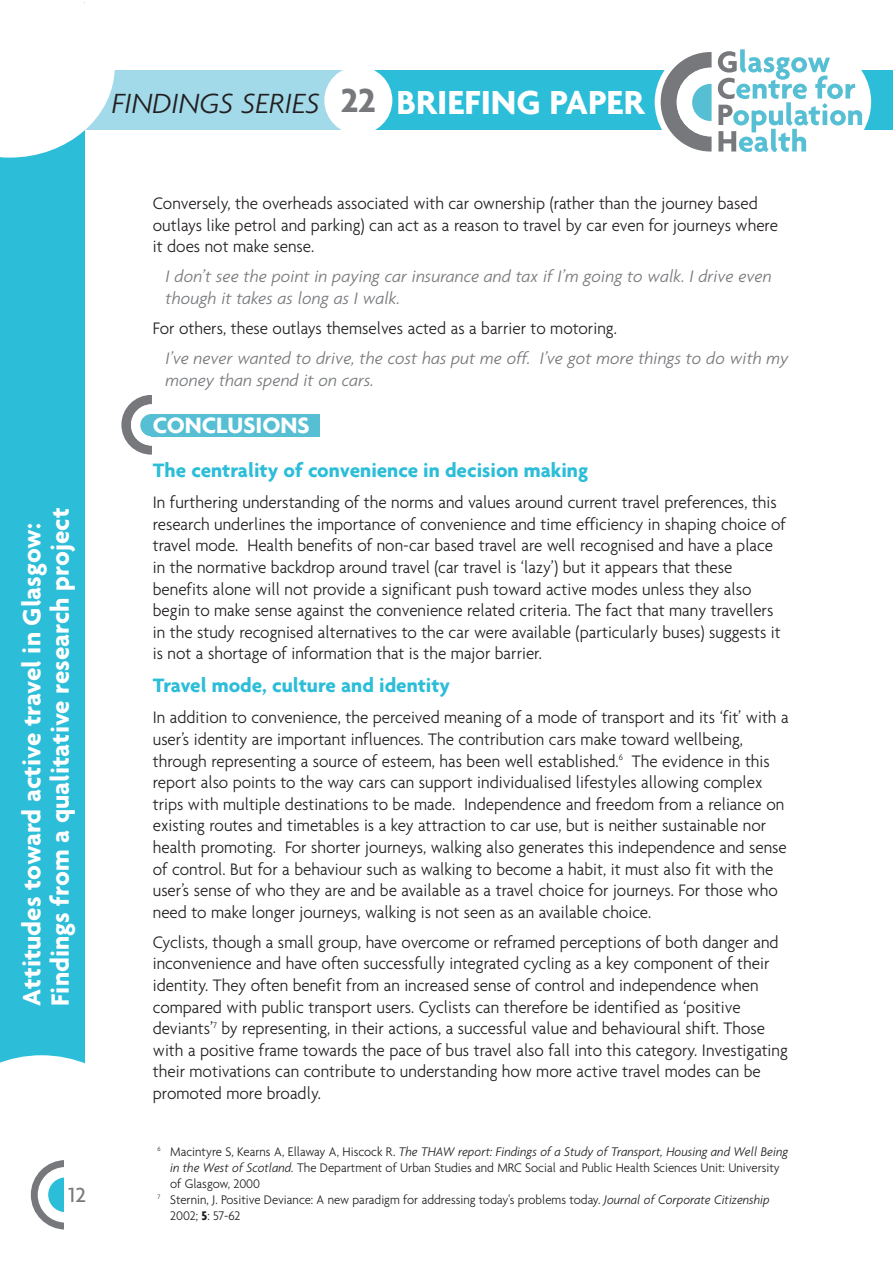
<style>
.page{position:relative;width:893px;height:1263px;background:#fff}
.page>*{position:absolute;margin:0;border:0;box-sizing:border-box;transform-origin:0 0}
.t1{font:700 36px "Agenda";color:#fff}
.t2{font:700 36px "Agenda";color:#76787b}
.t3{font:italic 300 30px "Agenda";color:#231f20}
.t4{font:700 27px/28.5px "Agenda";color:#fff}
.t5{font:700 24px "Agenda";color:#fff}
.t6{font:500 22.05px "Agenda";color:#76787b}
.t7{font:700 21px "Agenda";color:#2cbdd8}
.t8{font:300 18px/21.6px "Agenda";color:#231f20;scale:.95 1}
.t9{font:italic 300 18px/21.6px "Agenda";color:#76787b}
.t10{font:300 13.5px "Agenda";color:#231f20;scale:.95 1}
.t11{font:italic 300 13.5px "Agenda";color:#231f20;scale:.95 1}
.s1{font-style:normal}
.s2{font-style:italic}
.s3{font-weight:700}
</style>
<div class="page">
<svg style="left:121px;top:395px;width:31px;height:60px"></svg>
<div style="left:151px;top:414px;width:169px;height:22px;background:#57bfd4"></div>
<div style="left:0;top:3px;width:85px;height:1260px;background:#2cbdd8"></div>
<div style="left:0;top:71px;width:365px;height:59px;background:#a2daea"></div>
<div style="left:357px;top:71px;width:536px;height:59px;background:#2cbdd8"></div>
<div style="left:324px;top:66px;width:68px;height:68px;background:#fff;border-radius:50%"></div>
<div style="left:655px;top:25px;width:216px;height:154px;background:#fff;border-radius:50%"></div>
<svg style="left:661px;top:52px;width:51px;height:100px"></svg>
<svg style="left:718px;top:49px;width:144px;height:103px"></svg>
<svg style="left:0;top:2px;width:115px;height:156px"></svg>
<div style="left:0;top:1055px;width:85px;height:208px;background:#fff"></div>
<div style="left:31px;top:1160px;width:69px;height:69px;background:#76787b;border-radius:50%"></div>
<div style="left:38px;top:1167px;width:55px;height:55px;background:#fff;border-radius:50%"></div>
<div style="left:48px;top:1177px;width:35px;height:35px;background:#2cbdd8;border-radius:50%"></div>
<div style="left:64px;top:1146px;width:38px;height:91px;background:#fff"></div>
<h1 class="t2" style="left:341px;top:86px;width:36px">22</h1>
<h2 class="t3" style="left:112px;top:91px;width:209px">FINDINGS SERIES</h2>
<h1 class="t1" style="left:396px;top:88px;width:250px">BRIEFING PAPER</h1>
<h3 class="t4" style="left:20px;top:1006px;width:499px;rotate:-90deg">Attitudes toward active travel in Glasgow:<br>Findings from a qualitative research project</h3>
<p class="t6" style="left:68px;top:1186px;width:19px">12</p>
<p class="t8" style="left:153px;top:194px;width:659px">Conversely, the overheads associated with car ownership (rather than the journey based outlays like petrol and parking) can act as a reason to travel by car even for journeys where it does not make sense.</p>
<p class="t9" style="left:166px;top:267px;width:607px">I don’t see the point in paying car insurance and tax if I’m going to walk. I drive even though it takes as long as I walk.</p>
<p class="t8" style="left:153px;top:319px;width:490px">For others, these outlays themselves acted as a barrier to motoring.</p>
<p class="t9" style="left:166px;top:349px;width:624px">I’ve never wanted to drive, the cost has put me off. I’ve got more things to do with my money than spend it on cars.</p>
<h3 class="t5" style="left:153px;top:416px;width:158px">CONCLUSIONS</h3>
<p class="t7" style="left:153px;top:462px;width:437px">The centrality of convenience in decision making</p>
<p class="t8" style="left:153px;top:493px;width:668px">In furthering understanding of the norms and values around current travel preferences, this research underlines the importance of convenience and time efficiency in shaping choice of travel mode. Health benefits of non-car based travel are well recognised and have a place in the normative backdrop around travel (car travel is ‘lazy’) but it appears that these benefits alone will not provide a significant push toward active modes unless they also begin to make sense against the convenience related criteria. The fact that many travellers in the study recognised alternatives to the car were available (particularly buses) suggests it is not a shortage of information that is the major barrier.</p>
<p class="t7" style="left:153px;top:677px;width:299px">Travel mode, culture and identity</p>
<p class="t8" style="left:153px;top:708px;width:671px">In addition to convenience, the perceived meaning of a mode of transport and its ‘fit’ with a user’s identity are important influences. The contribution cars make toward wellbeing, through representing a source of esteem, has been well established.<sup>6</sup> The evidence in this report also points to the way cars can support individualised lifestyles allowing complex trips with multiple destinations to be made. Independence and freedom from a reliance on existing routes and timetables is a key attraction to car use, but is neither sustainable nor health promoting. For shorter journeys, walking also generates this independence and sense of control. But for a behaviour such as walking to become a habit, it must also fit with the user’s sense of who they are and be available as a travel choice for journeys. For those who need to make longer journeys, walking is not seen as an available choice.</p>
<p class="t8" style="left:153px;top:933px;width:670px">Cyclists, though a small group, have overcome or reframed perceptions of both danger and inconvenience and have often successfully integrated cycling as a key component of their identity. They often benefit from an increased sense of control and independence when compared with public transport users. Cyclists can therefore be identified as ‘positive deviants’<sup>7</sup> by representing, in their actions, a successful value and behavioural shift. Those with a positive frame towards the pace of bus travel also fall into this category. Investigating their motivations can contribute to understanding how more active travel modes can be promoted more broadly.</p>
<p class="t11" style="left:157px;top:1146px;width:665px"><sup>6</sup> <span class="s1">Macintyre S, Kearns A, Ellaway A, Hiscock R.</span> The THAW report: Findings of a Study of Transport, Housing and Well Being</p>
<p class="t10" style="left:170px;top:1162px;width:643px"><span class="s2">in the West of Scotland.</span> The Department of Urban Studies and MRC Social and Public Health Sciences Unit: University</p>
<p class="t10" style="left:170px;top:1178px;width:96px">of Glasgow, 2000</p>
<p class="t10" style="left:157px;top:1194px;width:646px"><sup>7</sup> Sternin, J. Positive Deviance: A new paradigm for addressing today's problems today. <span class="s2">Journal of Corporate Citizenship</span></p>
<p class="t10" style="left:170px;top:1211px;width:75px">2002; <span class="s3">5</span>: 57-62</p>
</div>
